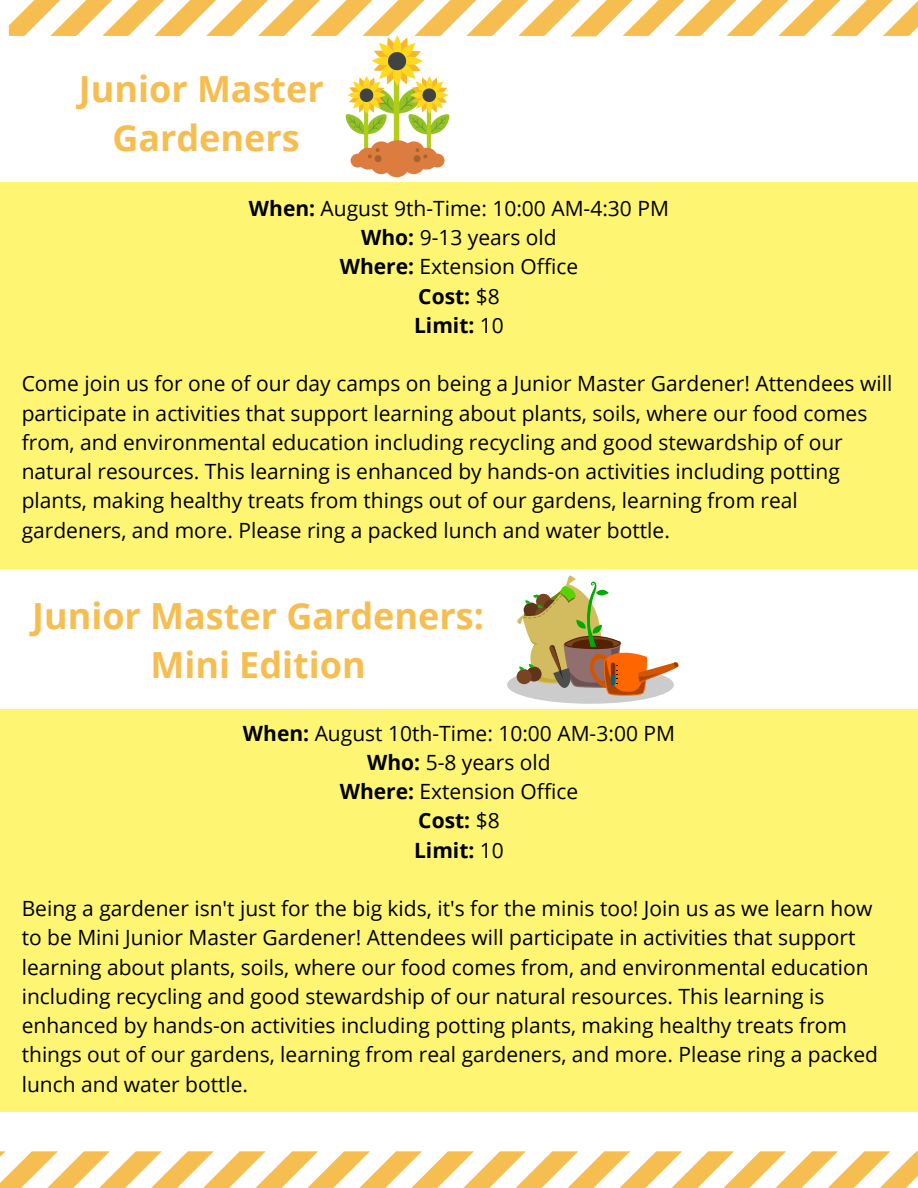
<style>
.page{position:relative;width:918px;height:1188px;background:#fff}
.page>*{position:absolute;margin:0;border:0;box-sizing:border-box;transform-origin:0 0}
.t1{font:700 36px "Open Sans";color:#f6be50}
.t2{font:21px/29.2px "Open Sans";color:#000}
.t3{font:700 21px "Open Sans";color:#000}
.s1{font-weight:700}
.s2{font-weight:400}
</style>
<div class="page">
<div style="left:0;top:182px;width:918px;height:387px;background:#fef673"></div>
<svg style="left:0;top:1151px;width:918px;height:37px"></svg>
<svg style="left:9px;top:0;width:909px;height:177px"></svg>
<div style="left:0;top:710px;width:918px;height:402px;background:#fef673"></div>
<div style="left:507px;top:666px;width:167px;height:38px;background:#ccc;border-radius:50%"></div>
<svg style="left:517px;top:576px;width:162px;height:120px"></svg>
<p class="t1" style="left:79px;top:63px;width:246px">Junior Master</p>
<p class="t1" style="left:112px;top:113px;width:189px">Gardeners</p>
<p class="t2" style="left:249px;top:193px;width:422px"><span class="s1">When:</span> August 9th-Time: 10:00 AM-4:30 PM</p>
<p class="t2" style="left:361px;top:222px;width:197px"><span class="s1">Who:</span> 9-13 years old</p>
<p class="t2" style="left:340px;top:252px;width:240px"><span class="s1">Where:</span> Extension Office</p>
<p class="t3" style="left:418px;top:281px;width:83px">Cost: <span class="s2">$8</span></p>
<p class="t3" style="left:414px;top:310px;width:91px">Limit: <span class="s2">10</span></p>
<p class="t2" style="left:22px;top:369px;width:872px">Come join us for one of our day camps on being a Junior Master Gardener! Attendees will participate in activities that support learning about plants, soils, where our food comes from, and environmental education including recycling and good stewardship of our natural resources. This learning is enhanced by hands-on activities including potting plants, making healthy treats from things out of our gardens, learning from real gardeners, and more. Please ring a packed lunch and water bottle.</p>
<p class="t1" style="left:32px;top:590px;width:453px">Junior Master Gardeners:</p>
<p class="t1" style="left:150px;top:640px;width:217px">Mini Edition</p>
<p class="t2" style="left:243px;top:718px;width:434px"><span class="s1">When:</span> August 10th-Time: 10:00 AM-3:00 PM</p>
<p class="t2" style="left:367px;top:747px;width:185px"><span class="s1">Who:</span> 5-8 years old</p>
<p class="t2" style="left:340px;top:776px;width:240px"><span class="s1">Where:</span> Extension Office</p>
<p class="t3" style="left:418px;top:806px;width:83px">Cost: <span class="s2">$8</span></p>
<p class="t3" style="left:414px;top:835px;width:91px">Limit: <span class="s2">10</span></p>
<p class="t2" style="left:22px;top:893px;width:858px">Being a gardener isn't just for the big kids, it's for the minis too! Join us as we learn how to be Mini Junior Master Gardener! Attendees will participate in activities that support learning about plants, soils, where our food comes from, and environmental education including recycling and good stewardship of our natural resources. This learning is enhanced by hands-on activities including potting plants, making healthy treats from things out of our gardens, learning from real gardeners, and more. Please ring a packed lunch and water bottle.</p>
</div>
